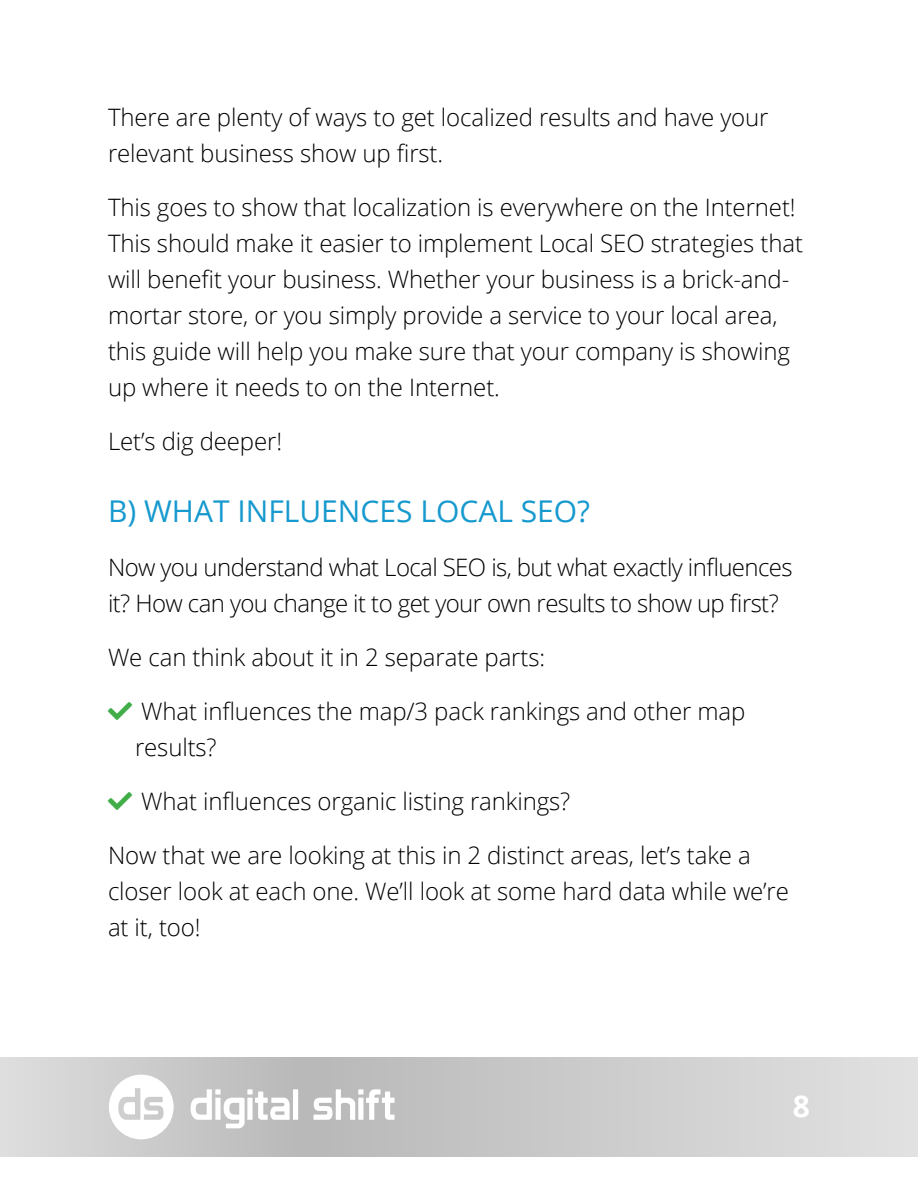
<style>
.page{position:relative;width:918px;height:1188px;background:#fff}
.page>*{position:absolute;margin:0;border:0;box-sizing:border-box;transform-origin:0 0}
.t1{font:30px "Open Sans";color:#1699ce}
.t2{font:700 30px "Open Sans";color:#fff}
.t3{font:300 24px/36px "Open Sans";letter-spacing:-.005em;color:#000}
.t4{font:300 24px/36px "Open Sans";letter-spacing:-.025em;color:#000}
.s1{color:#40ad48}
</style>
<div class="page">
<svg style="left:0;top:1057px;width:918px;height:99px;background:#cdcdcd"></svg>
<svg style="left:191px;top:1089px;width:107px;height:39px"></svg>
<svg style="left:314px;top:1089px;width:80px;height:31px"></svg>
<svg style="left:109px;top:1075px;width:65px;height:64px"></svg>
<p class="t3" style="left:108px;top:99px;width:662px">There are plenty of ways to get localized results and have your relevant business show up first.</p>
<p class="t3" style="left:108px;top:192px;width:697px">This goes to show that localization is everywhere on the Internet!<br>This should make it easier to implement Local SEO strategies that will benefit your business. Whether your business is a brick-and&shy;mortar store, or you simply provide a service to your local area, this guide will help you make sure that your company is showing up where it needs to on the Internet.</p>
<p class="t3" style="left:108px;top:423px;width:176px">Let’s dig deeper!</p>
<p class="t1" style="left:108px;top:499px;width:484px">B) WHAT INFLUENCES LOCAL SEO?</p>
<p class="t4" style="left:108px;top:549px;width:686px">Now you understand what Local SEO is, but what exactly influences it? How can you change it to get your own results to show up first?</p>
<p class="t3" style="left:108px;top:642px;width:439px">We can think about it in 2 separate parts:</p>
<p class="t3" style="left:135px;top:693px;width:612px;text-indent:-27px"><span class="s1">●</span> What influences the map/3 pack rankings and other map results?</p>
<p class="t3" style="left:108px;top:783px;width:464px"><span class="s1">●</span> What influences organic listing rankings?</p>
<p class="t3" style="left:108px;top:837px;width:683px">Now that we are looking at this in 2 distinct areas, let’s take a closer look at each one. We’ll look at some hard data while we’re at it, too!</p>
<p class="t2" style="left:793px;top:1094px;width:19px">8</p>
</div>
